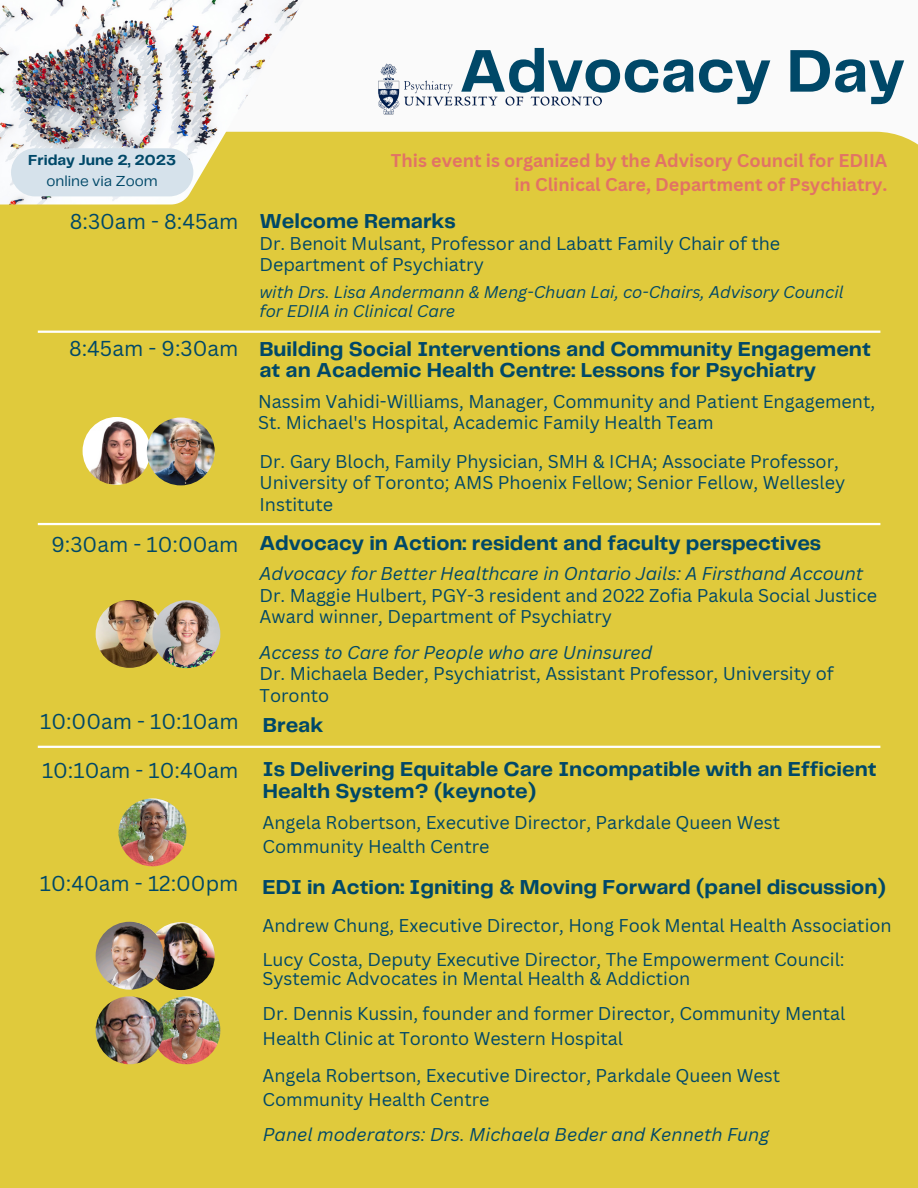
<style>
.page{position:relative;width:918px;height:1188px;background:#fafafa}
.page>*{position:absolute;margin:0;border:0;box-sizing:border-box;transform-origin:0 0}
.t1{font:700 62.4px "Telegraf";color:#004868}
.t2{font:700 21px/21.3px "Telegraf";color:#004868}
.t3{font:21px "Canva Sans";color:#004868}
.t4{font:18px/21.3px "Canva Sans";color:#004868}
.t5{font:italic 18px "Canva Sans";color:#004868}
.t6{font:700 18px/24.8px "Canva Sans";color:#e27365;text-align:right}
.t7{font:italic 16.5px/19.2px "Canva Sans";color:#004868}
.t8{font:700 15.15px "Telegraf";color:#004868}
.t9{font:15.15px "Telegraf";color:#004868}
</style>
<div class="page">
<div style="left:0;top:132px;width:918px;height:1056px;background:#e0ca3c"></div>
<img style="left:0;top:0;width:305px;height:204px">
<div style="left:11px;top:148px;width:182px;height:48px;background:#d6e2eb;border-radius:24px"></div>
<hr style="left:38px;top:331px;width:842px;height:2px;background:#fff">
<img style="left:378px;top:63px;width:224px;height:52px">
<hr style="left:38px;top:523px;width:842px;height:2px;background:#fff">
<hr style="left:38px;top:746px;width:842px;height:2px;background:#fff">
<img style="left:83px;top:417px;width:67px;height:68px;border-radius:50%">
<img style="left:147px;top:418px;width:68px;height:67px;border-radius:50%">
<img style="left:96px;top:600px;width:68px;height:68px;border-radius:50%">
<img style="left:152px;top:600px;width:68px;height:68px;border-radius:50%">
<img style="left:119px;top:798px;width:67px;height:68px;border-radius:50%">
<img style="left:147px;top:922px;width:68px;height:68px;border-radius:50%">
<img style="left:152px;top:996px;width:68px;height:68px;border-radius:50%">
<img style="left:96px;top:996px;width:68px;height:68px;border-radius:50%">
<img style="left:96px;top:922px;width:68px;height:68px;border-radius:50%">
<p class="t8" style="left:28px;top:154px;width:149px">Friday June 2, 2023</p>
<p class="t9" style="left:47px;top:174px;width:113px">online via Zoom</p>
<p class="t1" style="left:459px;top:44px;width:447px">Advocacy Day</p>
<p class="t6" style="left:391px;top:147px;width:498px">This event is organized by the Advisory Council for EDIIA in Clinical Care, Department of Psychiatry.</p>
<p class="t3" style="left:70px;top:206px;width:170px">8:30am - 8:45am</p>
<p class="t2" style="left:259px;top:211px;width:198px">Welcome Remarks</p>
<p class="t4" style="left:259px;top:232px;width:522px">Dr. Benoit Mulsant, Professor and Labatt Family Chair of the<br>Department of Psychiatry</p>
<p class="t7" style="left:259px;top:282px;width:586px">with Drs. Lisa Andermann &amp; Meng-Chuan Lai, co-Chairs, Advisory Council for EDIIA in Clinical Care</p>
<p class="t3" style="left:69px;top:334px;width:171px">8:45am - 9:30am</p>
<p class="t2" style="left:259px;top:339px;width:613px">Building Social Interventions and Community Engagement at an Academic Health Centre: Lessons for Psychiatry</p>
<p class="t4" style="left:258px;top:390px;width:618px">Nassim Vahidi-Williams, Manager, Community and Patient Engagement,<br>St. Michael's Hospital, Academic Family Health Team</p>
<p class="t4" style="left:260px;top:450px;width:587px">Dr. Gary Bloch, Family Physician, SMH &amp; ICHA; Associate Professor,<br>University of Toronto; AMS Phoenix Fellow; Senior Fellow, Wellesley<br>Institute</p>
<p class="t3" style="left:51px;top:530px;width:188px">9:30am - 10:00am</p>
<p class="t2" style="left:259px;top:534px;width:563px">Advocacy in Action: resident and faculty perspectives</p>
<p class="t5" style="left:260px;top:561px;width:605px">Advocacy for Better Healthcare in Ontario Jails: A Firsthand Account</p>
<p class="t4" style="left:260px;top:584px;width:619px">Dr. Maggie Hulbert, PGY-3 resident and 2022 Zofia Pakula Social Justice<br>Award winner, Department of Psychiatry</p>
<p class="t5" style="left:260px;top:640px;width:394px">Access to Care for People who are Uninsured</p>
<p class="t4" style="left:260px;top:663px;width:576px">Dr. Michaela Beder, Psychiatrist, Assistant Professor, University of<br>Toronto</p>
<p class="t3" style="left:40px;top:707px;width:200px">10:00am - 10:10am</p>
<p class="t3" style="left:42px;top:756px;width:198px">10:10am - 10:40am</p>
<p class="t2" style="left:263px;top:716px;width:62px">Break</p>
<p class="t2" style="left:263px;top:760px;width:615px">Is Delivering Equitable Care Incompatible with an Efficient<br>Health System? (keynote)</p>
<p class="t4" style="left:262px;top:809px;width:519px;line-height:24.8px">Angela Robertson, Executive Director, Parkdale Queen West<br>Community Health Centre</p>
<p class="t3" style="left:40px;top:869px;width:200px">10:40am - 12:00pm</p>
<p class="t2" style="left:262px;top:877px;width:625px">EDI in Action: Igniting &amp; Moving Forward (panel discussion)</p>
<p class="t4" style="left:262px;top:914px;width:631px">Andrew Chung, Executive Director, Hong Fook Mental Health Association</p>
<p class="t4" style="left:262px;top:949px;width:584px;line-height:19.2px">Lucy Costa, Deputy Executive Director, The Empowerment Council:<br>Systemic Advocates in Mental Health &amp; Addiction</p>
<p class="t4" style="left:262px;top:1001px;width:585px;line-height:24.8px">Dr. Dennis Kussin, founder and former Director, Community Mental<br>Health Clinic at Toronto Western Hospital</p>
<p class="t4" style="left:262px;top:1062px;width:519px;line-height:24.8px">Angela Robertson, Executive Director, Parkdale Queen West<br>Community Health Centre</p>
<p class="t5" style="left:263px;top:1122px;width:508px">Panel moderators: Drs. Michaela Beder and Kenneth Fung</p>
</div>
